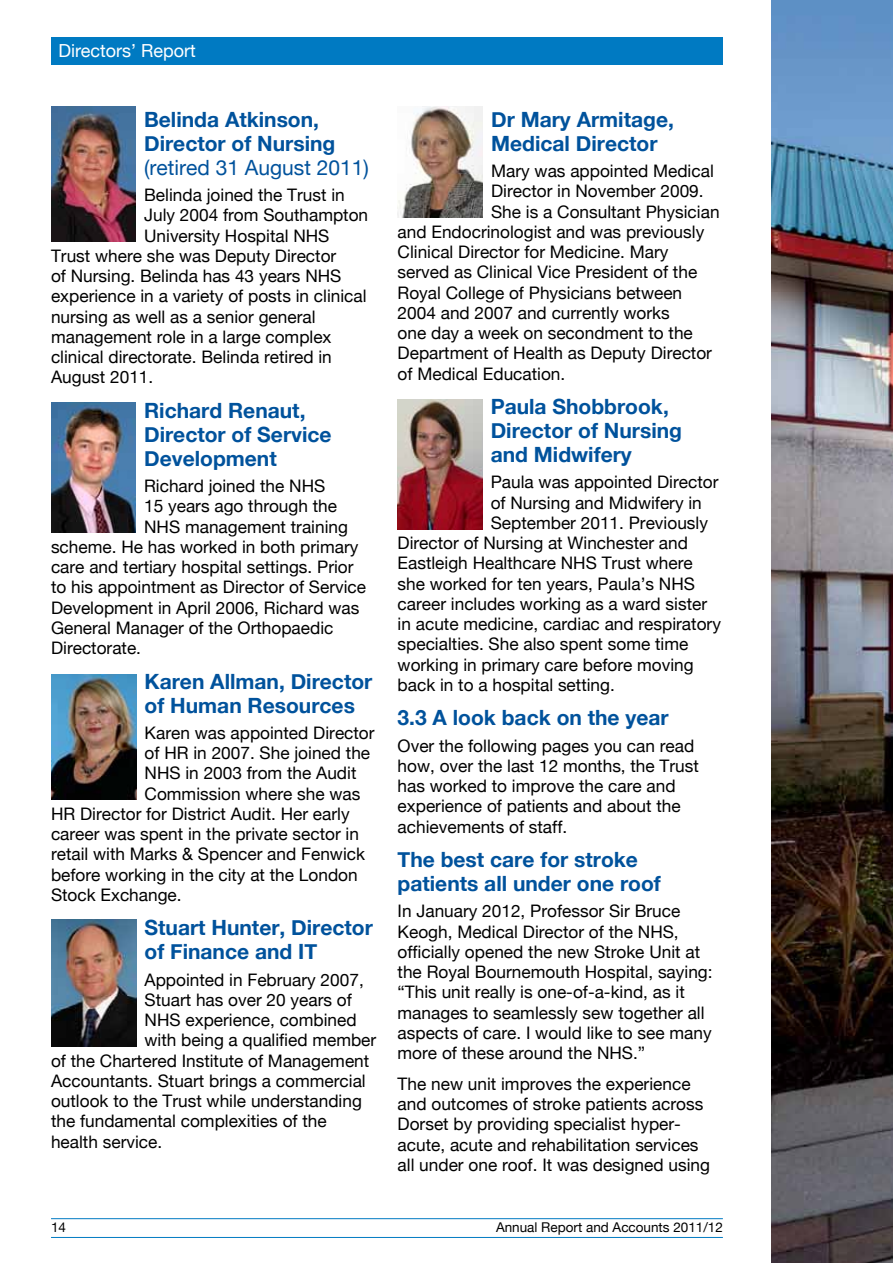
<style>
.page{position:relative;width:893px;height:1263px;background:#fff}
.page>*{position:absolute;margin:0;border:0;box-sizing:border-box;transform-origin:0 0}
.t1{font:700 21px/24px "Helvetica Neue";color:#00529c}
.t2{font:21px "Helvetica Neue";color:#00529c}
.t3{font:18px "Helvetica Neue";color:#fff}
.t4{font:17.25px/20.2px "Helvetica Neue";color:#000}
.t5{font:13.5px "Helvetica Neue";color:#000}
</style>
<div class="page">
<div style="left:51px;top:37px;width:672px;height:27px;background:#007ac2"></div>
<hr style="left:51px;top:1218px;width:672px;height:1px;background:#007ac2">
<hr style="left:51px;top:1237px;width:672px;height:1px;background:#007ac2">
<img style="left:51px;top:674px;width:85px;height:125px">
<img style="left:398px;top:106px;width:85px;height:112px">
<img style="left:51px;top:403px;width:85px;height:130px">
<img style="left:51px;top:919px;width:85px;height:128px">
<img style="left:398px;top:399px;width:84px;height:130px">
<img style="left:772px;top:0;width:121px;height:1263px">
<img style="left:51px;top:106px;width:85px;height:135px">
<p class="t3" style="left:58px;top:40px;width:139px">Directors’ Report</p>
<p class="t1" style="left:144px;top:107px;width:193px">Belinda Atkinson,<br>Director of Nursing</p>
<p class="t2" style="left:144px;top:155px;width:226px">(retired 31 August 2011)</p>
<p class="t4" style="left:144px;top:185px;width:202px">Belinda joined the Trust in</p>
<p class="t4" style="left:144px;top:205px;width:226px">July 2004 from Southampton</p>
<p class="t4" style="left:144px;top:225px;width:187px">University Hospital NHS</p>
<p class="t4" style="left:51px;top:245px;width:287px">Trust where she was Deputy Director</p>
<p class="t4" style="left:51px;top:266px;width:292px">of Nursing. Belinda has 43 years NHS</p>
<p class="t4" style="left:51px;top:286px;width:317px">experience in a variety of posts in clinical</p>
<p class="t4" style="left:51px;top:306px;width:266px">nursing as well as a senior general</p>
<p class="t4" style="left:51px;top:326px;width:282px">management role in a large complex</p>
<p class="t4" style="left:51px;top:347px;width:282px">clinical directorate. Belinda retired in</p>
<p class="t4" style="left:51px;top:367px;width:104px">August 2011.</p>
<p class="t1" style="left:144px;top:398px;width:189px">Richard Renaut,<br>Director of Service<br>Development</p>
<p class="t4" style="left:144px;top:476px;width:183px">Richard joined the NHS</p>
<p class="t4" style="left:144px;top:496px;width:194px">15 years ago through the</p>
<p class="t4" style="left:144px;top:516px;width:205px">NHS management training</p>
<p class="t4" style="left:51px;top:536px;width:309px">scheme. He has worked in both primary</p>
<p class="t4" style="left:51px;top:557px;width:304px">care and tertiary hospital settings. Prior</p>
<p class="t4" style="left:51px;top:577px;width:317px">to his appointment as Director of Service</p>
<p class="t4" style="left:51px;top:597px;width:310px">Development in April 2006, Richard was</p>
<p class="t4" style="left:51px;top:617px;width:284px">General Manager of the Orthopaedic</p>
<p class="t4" style="left:51px;top:638px;width:92px">Directorate.</p>
<p class="t1" style="left:145px;top:669px;width:229px">Karen Allman, Director of Human Resources</p>
<p class="t4" style="left:145px;top:722px;width:232px">Karen was appointed Director</p>
<p class="t4" style="left:145px;top:743px;width:227px">of HR in 2007. She joined the</p>
<p class="t4" style="left:145px;top:763px;width:213px">NHS in 2003 from the Audit</p>
<p class="t4" style="left:145px;top:783px;width:217px">Commission where she was</p>
<p class="t4" style="left:51px;top:803px;width:300px">HR Director for District Audit. Her early</p>
<p class="t4" style="left:51px;top:824px;width:309px">career was spent in the private sector in</p>
<p class="t4" style="left:51px;top:844px;width:316px">retail with Marks &amp; Spencer and Fenwick</p>
<p class="t4" style="left:51px;top:864px;width:308px">before working in the city at the London</p>
<p class="t4" style="left:51px;top:884px;width:132px">Stock Exchange.</p>
<p class="t1" style="left:145px;top:915px;width:230px">Stuart Hunter, Director of Finance and IT</p>
<p class="t4" style="left:145px;top:969px;width:221px">Appointed in February 2007,</p>
<p class="t4" style="left:145px;top:989px;width:209px">Stuart has over 20 years of</p>
<p class="t4" style="left:145px;top:1010px;width:214px">NHS experience, combined</p>
<p class="t4" style="left:145px;top:1030px;width:233px">with being a qualified member</p>
<p class="t4" style="left:51px;top:1050px;width:320px">of the Chartered Institute of Management</p>
<p class="t4" style="left:51px;top:1070px;width:316px">Accountants. Stuart brings a commercial</p>
<p class="t4" style="left:51px;top:1091px;width:312px">outlook to the Trust while understanding</p>
<p class="t4" style="left:51px;top:1111px;width:277px">the fundamental complexities of the</p>
<p class="t4" style="left:51px;top:1131px;width:113px">health service.</p>
<p class="t1" style="left:491px;top:107px;width:184px">Dr Mary Armitage,<br>Medical Director</p>
<p class="t4" style="left:491px;top:161px;width:224px">Mary was appointed Medical</p>
<p class="t4" style="left:491px;top:181px;width:214px">Director in November 2009.</p>
<p class="t4" style="left:491px;top:201px;width:230px">She is a Consultant Physician</p>
<p class="t4" style="left:398px;top:221px;width:308px">and Endocrinologist and was previously</p>
<p class="t4" style="left:398px;top:242px;width:272px">Clinical Director for Medicine. Mary</p>
<p class="t4" style="left:398px;top:262px;width:301px">served as Clinical Vice President of the</p>
<p class="t4" style="left:398px;top:282px;width:286px">Royal College of Physicians between</p>
<p class="t4" style="left:398px;top:302px;width:274px">2004 and 2007 and currently works</p>
<p class="t4" style="left:398px;top:323px;width:297px">one day a week on secondment to the</p>
<p class="t4" style="left:398px;top:343px;width:316px">Department of Health as Deputy Director</p>
<p class="t4" style="left:398px;top:363px;width:169px">of Medical Education.</p>
<p class="t1" style="left:491px;top:394px;width:193px">Paula Shobbrook,<br>Director of Nursing and Midwifery</p>
<p class="t4" style="left:491px;top:472px;width:229px">Paula was appointed Director</p>
<p class="t4" style="left:491px;top:492px;width:213px">of Nursing and Midwifery in</p>
<p class="t4" style="left:491px;top:512px;width:219px">September 2011. Previously</p>
<p class="t4" style="left:398px;top:533px;width:292px">Director of Nursing at Winchester and</p>
<p class="t4" style="left:398px;top:553px;width:297px">Eastleigh Healthcare NHS Trust where</p>
<p class="t4" style="left:398px;top:573px;width:299px">she worked for ten years, Paula’s NHS</p>
<p class="t4" style="left:398px;top:593px;width:311px">career includes working as a ward sister</p>
<p class="t4" style="left:398px;top:614px;width:325px">in acute medicine, cardiac and respiratory</p>
<p class="t4" style="left:398px;top:634px;width:292px">specialties. She also spent some time</p>
<p class="t4" style="left:398px;top:654px;width:298px">working in primary care before moving</p>
<p class="t4" style="left:398px;top:674px;width:219px">back in to a hospital setting.</p>
<p class="t1" style="left:398px;top:705px;width:273px">3.3 A look back on the year</p>
<p class="t4" style="left:398px;top:735px;width:303px">Over the following pages you can read how, over the last 12 months, the Trust has worked to improve the care and experience of patients and about the achievements of staff.</p>
<p class="t1" style="left:398px;top:847px;width:265px">The best care for stroke patients all under one roof</p>
<p class="t4" style="left:398px;top:901px;width:317px">In January 2012, Professor Sir Bruce Keogh, Medical Director of the NHS, officially opened the new Stroke Unit at the Royal Bournemouth Hospital, saying: “This unit really is one-of-a-kind, as it manages to seamlessly sew together all aspects of care. I would like to see many more of these around the NHS.”</p>
<p class="t4" style="left:398px;top:1073px;width:314px">The new unit improves the experience and outcomes of stroke patients across Dorset by providing specialist hyper&shy;acute, acute and rehabilitation services all under one roof. It was designed using</p>
<p class="t5" style="left:51px;top:1219px;width:17px">14</p>
<p class="t5" style="left:496px;top:1219px;width:228px">Annual Report and Accounts 2011/12</p>
</div>
